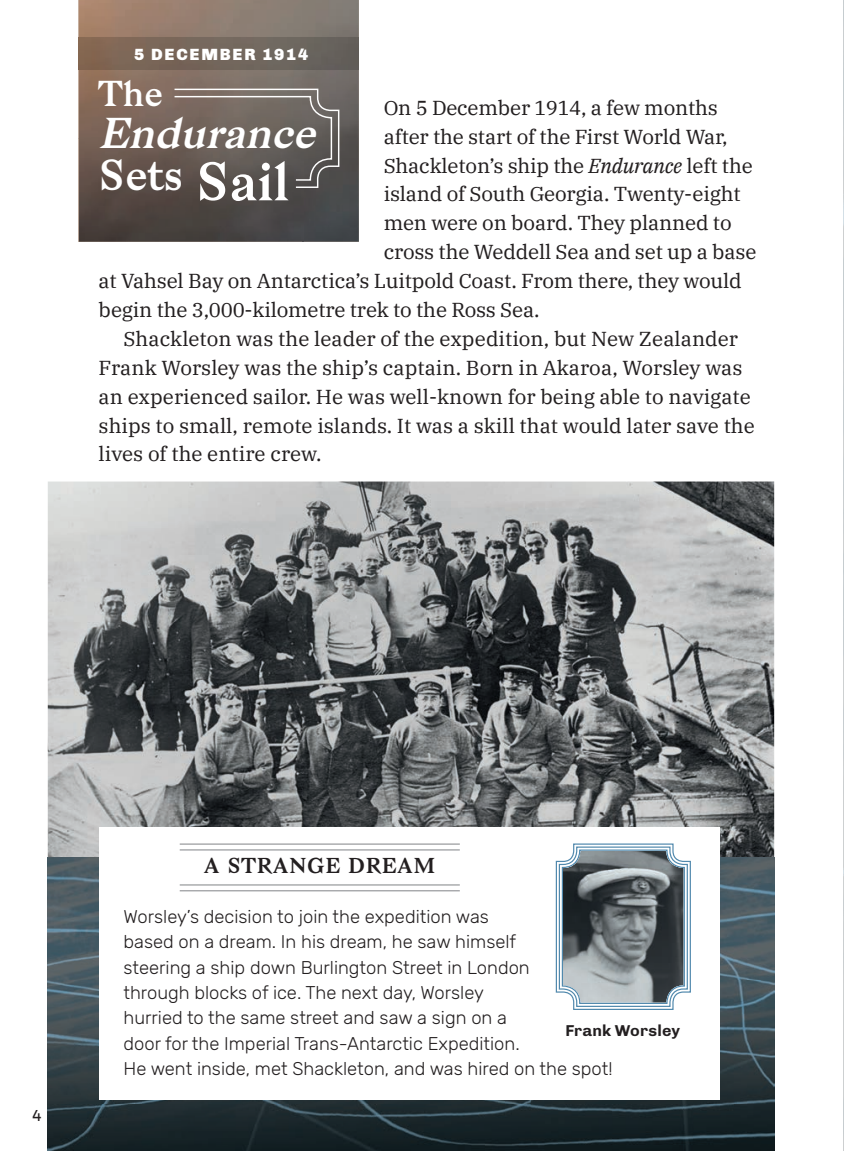
<style>
.page{position:relative;width:844px;height:1151px;background:#fff}
.page>*{position:absolute;margin:0;border:0;box-sizing:border-box;transform-origin:0 0}
.t1{font:italic 42px/42px "Bagnard";color:#fff}
.t2{font:35px "Bagnard";color:#fff}
.t3{font:21px "Bagnard";letter-spacing:.03em;color:#231f20}
.t4{font:20.12px "IBM Plex Serif";letter-spacing:-.01em;color:#231f20}
.t5{font:300 18.38px/25.4px "Rubik";color:#231f20}
.t6{font:900 16.62px "Chivo";letter-spacing:.11em;color:#fff}
.t7{font:700 16.1px "Chivo";letter-spacing:.01em;color:#231f20}
.t8{font:15.75px "Aronui";color:#231f20}
.s1{font-style:normal}
.s2{font-style:normal;font-size:52.5px}
.s3{font-style:italic}
</style>
<div class="page">
<img style="left:843px;top:0;width:1px;height:1150px">
<img style="left:48px;top:481px;width:726px;height:376px">
<img style="left:48px;top:857px;width:726px;height:293px">
<img style="left:79px;top:0;width:280px;height:242px">
<svg style="left:174px;top:88px;width:166px;height:101px;background:#6e6661"></svg>
<div style="left:99px;top:827px;width:620px;height:273px;background:#fff"></div>
<hr style="left:180px;top:890px;width:279px;height:1px;background:#939598">
<hr style="left:180px;top:884px;width:279px;height:1px;background:#939598">
<hr style="left:180px;top:843px;width:279px;height:1px;background:#939598">
<hr style="left:180px;top:849px;width:279px;height:1px;background:#939598">
<svg style="left:555px;top:843px;width:136px;height:167px;background:#7d878d"></svg>
<img style="left:79px;top:38px;width:280px;height:32px">
<p class="t6" style="left:134px;top:44px;width:175px">5 DECEMBER 1914</p>
<h2 class="t2" style="left:99px;top:80px;width:65px">The</h2>
<h1 class="t1" style="left:99px;top:116px;width:226px">Endurance<br><span class="s1">Sets</span> <span class="s2">Sail</span></h1>
<p class="t4" style="left:383px;top:94px;width:336px">On 5 December 1914, a few months</p>
<p class="t4" style="left:383px;top:123px;width:345px">after the start of the First World War,</p>
<p class="t4" style="left:383px;top:152px;width:370px">Shackleton’s ship the <span class="s3">Endurance</span> left the</p>
<p class="t4" style="left:383px;top:181px;width:358px">island of South Georgia. Twenty-eight</p>
<p class="t4" style="left:383px;top:210px;width:349px">men were on board. They planned to</p>
<p class="t4" style="left:383px;top:238px;width:374px">cross the Weddell Sea and set up a base</p>
<p class="t4" style="left:99px;top:267px;width:644px">at Vahsel Bay on Antarctica’s Luitpold Coast. From there, they would</p>
<p class="t4" style="left:99px;top:296px;width:442px">begin the 3,000-kilometre trek to the Ross Sea.</p>
<p class="t4" style="left:123px;top:325px;width:616px">Shackleton was the leader of the expedition, but New Zealander</p>
<p class="t4" style="left:99px;top:354px;width:645px">Frank Worsley was the ship’s captain. Born in Akaroa, Worsley was</p>
<p class="t4" style="left:99px;top:383px;width:653px">an experienced sailor. He was well-known for being able to navigate</p>
<p class="t4" style="left:99px;top:412px;width:657px">ships to small, remote islands. It was a skill that would later save the</p>
<p class="t4" style="left:99px;top:441px;width:224px">lives of the entire crew.</p>
<p class="t8" style="left:33px;top:1109px;width:10px">4</p>
<p class="t3" style="left:204px;top:857px;width:232px">A STRANGE DREAM</p>
<p class="t5" style="left:123px;top:903px;width:490px">Worsley’s decision to join the expedition was<br>based on a dream. In his dream, he saw himself<br>steering a ship down Burlington Street in London<br>through blocks of ice. The next day, Worsley<br>hurried to the same street and saw a sign on a<br>door for the Imperial Trans-Antarctic Expedition.<br>He went inside, met Shackleton, and was hired on the spot!</p>
<p class="t7" style="left:565px;top:1021px;width:116px">Frank Worsley</p>
</div>
